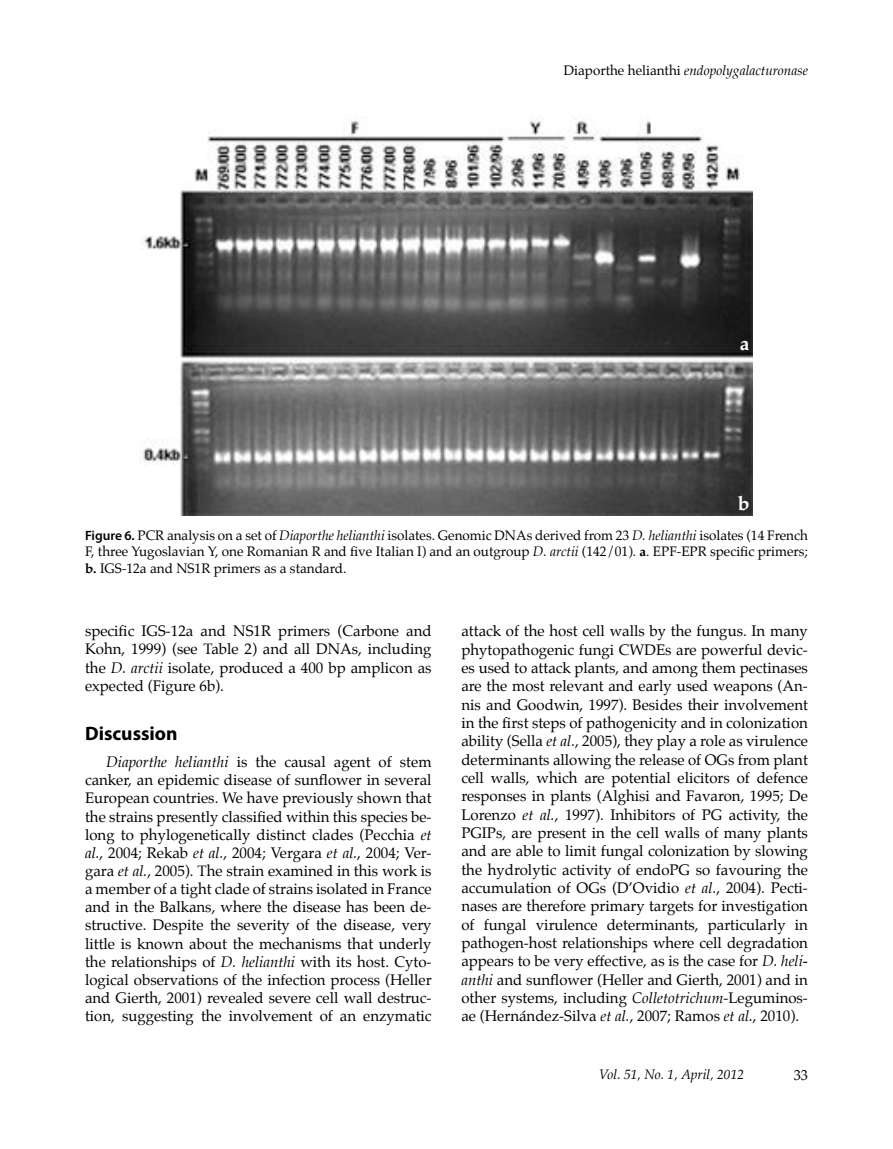
<style>
.page{position:relative;width:893px;height:1149px;background:#fff}
.page>*{position:absolute;margin:0;border:0;box-sizing:border-box;transform-origin:0 0}
.t1{font:700 19.5px "Myriad Pro";color:#000}
.t2{font:700 19.5px "Palatino";color:#fff}
.t3{font:15px/18.3px "Palatino";color:#000;text-align:justify}
.t4{font:14.25px "Palatino";color:#000}
.t5{font:13.5px/16.5px "Palatino";color:#000;text-align:justify}
.t6{font:italic 13.5px "Palatino";color:#000}
.s1{font-style:normal}
.s2{font-family:"Myriad Pro";font-weight:600}
.s3{font-style:italic}
.s4{font-weight:700}
</style>
<div class="page">
<img style="left:140px;top:120px;width:613px;height:395px">
<p class="t6" style="left:564px;top:59px;width:246px"><span class="s1">Diaporthe helianthi</span> endopolygalacturonase</p>
<h1 class="t2" style="left:740px;top:326px;width:11px">a</h1>
<h1 class="t2" style="left:738px;top:486px;width:13px">b</h1>
<p class="t5" style="left:85px;top:526px;width:724px"><span class="s2">Figure 6.</span> PCR analysis on a set of <span class="s3">Diaporthe helianthi</span> isolates. Genomic DNAs derived from 23 <span class="s3">D. helianthi</span> isolates (14 French F, three Yugoslavian Y, one Romanian R and five Italian I) and an outgroup <span class="s3">D. arctii</span> (142/01). <span class="s4">a</span>. EPF-EPR specific primers; <span class="s4">b.</span> IGS-12a and NS1R primers as a standard.</p>
<p class="t3" style="left:85px;top:622px;width:348px">specific IGS-12a and NS1R primers (Carbone and Kohn, 1999) (see Table 2) and all DNAs, including the <span class="s3">D. arctii</span> isolate, produced a 400 bp amplicon as expected (Figure 6b).</p>
<h1 class="t1" style="left:85px;top:721px;width:94px">Discussion</h1>
<p class="t3" style="left:85px;top:752px;width:348px;text-indent:21px"><span class="s3">Diaporthe helianthi</span> is the causal agent of stem canker, an epidemic disease of sunflower in several European countries. We have previously shown that the strains presently classified within this species be&shy;long to phylogenetically distinct clades (Pecchia <span class="s3">et al.</span>, 2004; Rekab <span class="s3">et al.</span>, 2004; Vergara <span class="s3">et al.</span>, 2004; Ver&shy;gara <span class="s3">et al.</span>, 2005). The strain examined in this work is a member of a tight clade of strains isolated in France and in the Balkans, where the disease has been de&shy;structive. Despite the severity of the disease, very little is known about the mechanisms that underly the relationships of <span class="s3">D. helianthi</span> with its host. Cyto&shy;logical observations of the infection process (Heller and Gierth, 2001) revealed severe cell wall destruc&shy;tion, suggesting the involvement of an enzymatic</p>
<p class="t3" style="left:461px;top:621px;width:348px">attack of the host cell walls by the fungus. In many phytopathogenic fungi CWDEs are powerful devic&shy;es used to attack plants, and among them pectinases are the most relevant and early used weapons (An&shy;nis and Goodwin, 1997). Besides their involvement in the first steps of pathogenicity and in colonization ability (Sella <span class="s3">et al.</span>, 2005), they play a role as virulence determinants allowing the release of OGs from plant cell walls, which are potential elicitors of defence responses in plants (Alghisi and Favaron, 1995; De Lorenzo <span class="s3">et al.</span>, 1997). Inhibitors of PG activity, the PGIPs, are present in the cell walls of many plants and are able to limit fungal colonization by slowing the hydrolytic activity of endoPG so favouring the accumulation of OGs (D’Ovidio <span class="s3">et al.</span>, 2004). Pecti&shy;nases are therefore primary targets for investigation of fungal virulence determinants, particularly in pathogen-host relationships where cell degradation appears to be very effective, as is the case for <span class="s3">D. heli&shy;anthi</span> and sunflower (Heller and Gierth, 2001) and in other systems, including <span class="s3">Colletotrichum</span>-Leguminos&shy;ae (Hernández-Silva <span class="s3">et al.</span>, 2007; Ramos <span class="s3">et al.</span>, 2010).</p>
<p class="t6" style="left:599px;top:1062px;width:147px">Vol. 51, No. 1, April, 2012</p>
<p class="t4" style="left:794px;top:1062px;width:16px">33</p>
</div>
